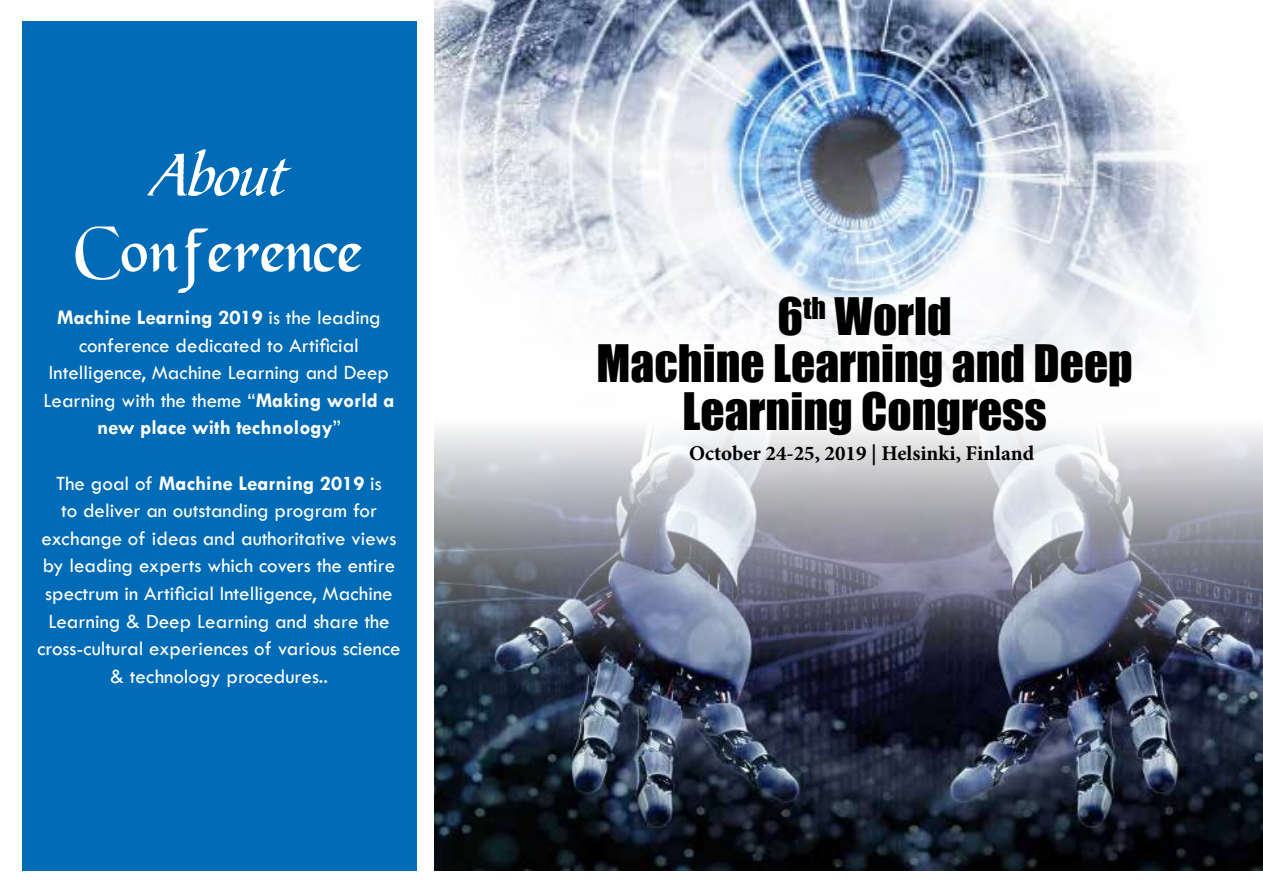
<style>
.page{position:relative;width:1263px;height:893px;background:#fff}
.page>*{position:absolute;margin:0;border:0;box-sizing:border-box;transform-origin:0 0}
.t1{font:60px "Auld Town Script";color:#fff}
.t2{font:60px "B730 Script";color:#fff}
.t3{font:47.4px/47.2px "Impact";color:#000;text-align:center}
.t4{font:21px/27.6px "Tw Cen";color:#fff;text-align:center}
.t5{font:700 21px "Minion Pro";color:#000}
.s1{font-weight:700}
</style>
<div class="page">
<img style="left:435px;top:460px;width:828px;height:411px">
<img style="left:435px;top:0;width:828px;height:460px">
<div style="left:22px;top:21px;width:394px;height:850px;background:#006bb6"></div>
<h1 class="t2" style="left:152px;top:140px;width:135px">About</h1>
<h1 class="t1" style="left:76px;top:214px;width:287px">Conference</h1>
<p class="t4" style="left:43px;top:303px;width:353px"><span class="s1">Machine Learning 2019</span> is the leading conference dedicated to Artificial Intelligence, Machine Learning and Deep Learning with the theme “<span class="s1">Making world a new place with technology</span>”</p>
<p class="t4" style="left:37px;top:469px;width:365px">The goal of <span class="s1">Machine Learning 2019</span> is<br>to deliver an outstanding program for exchange of ideas and authoritative views by leading experts which covers the entire spectrum in Artificial Intelligence, Machine Learning &amp; Deep Learning and share the cross-cultural experiences of various science &amp; technology procedures..</p>
<h2 class="t3" style="left:596px;top:292px;width:538px">6<sup>th</sup> World<br>Machine Learning and Deep<br>Learning Congress</h2>
<p class="t5" style="left:689px;top:439px;width:347px">October 24-25, 2019 | Helsinki, Finland</p>
</div>
